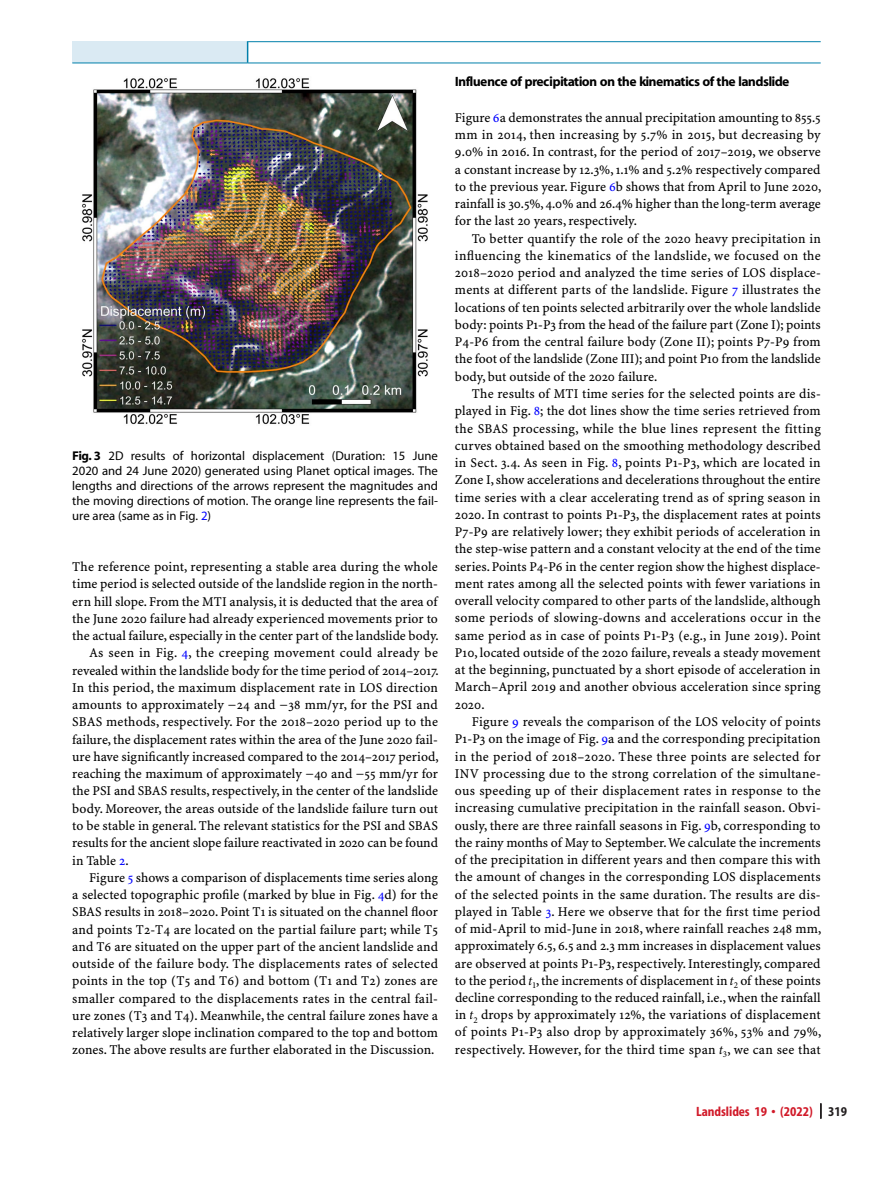
<style>
.page{position:relative;width:893px;height:1187px;background:#fff}
.page>*{position:absolute;margin:0;border:0;box-sizing:border-box;transform-origin:0 0}
.t1{font:13.5px/17.2px "S Minion Plus";letter-spacing:.005em;color:#000;text-align:justify}
.t2{font:700 13.5px "S Myriad";color:#000}
.t3{font:13.5px "S Minion Plus";letter-spacing:.025em;color:#000}
.t4{font:13.5px "Adv TT152 d 38 d 7.B";color:#d11a29}
.t5{font:12.75px/15px "S Myriad Regular 2";color:#000;text-align:justify}
.s1{font-family:"S Myriad";font-weight:700}
.s2{color:#00f}
.s3{font-family:"Minion Pro It 7"}
.s4{font-family:"Minion Pro It 8"}
.s5{font-family:"Minion Pro It 9"}
.s6{font-family:"Minion Pro It 10"}
.s7{font-family:"Adv P0005"}
.s8{font-family:"Adv TT152 d 38 d 7.B2";color:#231f20}
</style>
<div class="page">
<div style="left:72px;top:42px;width:176px;height:21px;background:#daeaf3"></div>
<svg style="left:247px;top:42px;width:1px;height:21px"></svg>
<hr style="left:72px;top:63px;width:176px;height:1px;background:#007faa">
<hr style="left:247px;top:41px;width:574px;height:1px;background:#007faa">
<hr style="left:248px;top:63px;width:573px;height:1px;background:#007faa">
<img style="left:82px;top:78px;width:346px;height:347px">
<svg style="left:821px;top:1103px;width:1px;height:15px"></svg>
<p class="t5" style="left:72px;top:449px;width:367px"><span class="s1">Fig. 3</span> 2D results of horizontal displacement (Duration: 15 June 2020 and 24 June 2020) generated using Planet optical images. The lengths and directions of the arrows represent the magnitudes and the moving directions of motion. The orange line represents the fail&shy;ure area (same as in Fig. <span class="s2">2</span>)</p>
<p class="t1" style="left:72px;top:558px;width:367px">The reference point, representing a stable area during the whole</p>
<p class="t1" style="left:72px;top:575px;width:367px">time period is selected outside of the landslide region in the north-</p>
<p class="t1" style="left:72px;top:592px;width:367px">ern hill slope. From the MTI analysis, it is deducted that the area of</p>
<p class="t1" style="left:72px;top:610px;width:367px">the June 2020 failure had already experienced movements prior to</p>
<p class="t1" style="left:72px;top:627px;width:368px">the actual failure, especially in the center part of the landslide body.</p>
<p class="t3" style="left:89px;top:645px;width:350px">As seen in Fig. <span class="s2">4</span>, the creeping movement could already be</p>
<p class="t1" style="left:72px;top:661px;width:368px">revealed within the landslide body for the time period of 2014–2017.</p>
<p class="t1" style="left:72px;top:679px;width:367px">In this period, the maximum displacement rate in LOS direction</p>
<p class="t1" style="left:72px;top:696px;width:367px">amounts to approximately −24 and −38 mm/yr, for the PSI and</p>
<p class="t1" style="left:72px;top:713px;width:367px">SBAS methods, respectively. For the 2018–2020 period up to the</p>
<p class="t1" style="left:72px;top:730px;width:367px">failure, the displacement rates within the area of the June 2020 fail-</p>
<p class="t1" style="left:72px;top:748px;width:368px">ure have significantly increased compared to the 2014–2017 period,</p>
<p class="t1" style="left:72px;top:765px;width:367px">reaching the maximum of approximately −40 and −55 mm/yr for</p>
<p class="t1" style="left:72px;top:782px;width:367px">the PSI and SBAS results, respectively, in the center of the landslide</p>
<p class="t1" style="left:72px;top:800px;width:367px">body. Moreover, the areas outside of the landslide failure turn out</p>
<p class="t1" style="left:72px;top:817px;width:367px">to be stable in general. The relevant statistics for the PSI and SBAS</p>
<p class="t1" style="left:72px;top:834px;width:367px">results for the ancient slope failure reactivated in 2020 can be found</p>
<p class="t1" style="left:72px;top:851px;width:58px">in Table <span class="s2">2</span>.</p>
<p class="t1" style="left:89px;top:869px;width:350px">Figure <span class="s2">5</span> shows a comparison of displacements time series along</p>
<p class="t1" style="left:72px;top:886px;width:367px">a selected topographic profile (marked by blue in Fig. <span class="s2">4</span>d) for the</p>
<p class="t1" style="left:72px;top:903px;width:367px">SBAS results in 2018–2020. Point T1 is situated on the channel floor</p>
<p class="t1" style="left:72px;top:920px;width:367px">and points T2-T4 are located on the partial failure part; while T5</p>
<p class="t1" style="left:72px;top:938px;width:367px">and T6 are situated on the upper part of the ancient landslide and</p>
<p class="t1" style="left:72px;top:955px;width:367px">outside of the failure body. The displacements rates of selected</p>
<p class="t1" style="left:72px;top:972px;width:367px">points in the top (T5 and T6) and bottom (T1 and T2) zones are</p>
<p class="t1" style="left:72px;top:989px;width:367px">smaller compared to the displacements rates in the central fail-</p>
<p class="t1" style="left:72px;top:1007px;width:367px">ure zones (T3 and T4). Meanwhile, the central failure zones have a</p>
<p class="t1" style="left:72px;top:1024px;width:367px">relatively larger slope inclination compared to the top and bottom</p>
<p class="t1" style="left:72px;top:1041px;width:364px">zones. The above results are further elaborated in the Discussion.</p>
<p class="t2" style="left:455px;top:74px;width:336px">Influence of precipitation on the kinematics of the landslide</p>
<p class="t1" style="left:455px;top:109px;width:368px">Figure <span class="s2">6</span>a demonstrates the annual precipitation amounting to 855.5 mm in 2014, then increasing by 5.7% in 2015, but decreasing by 9.0% in 2016. In contrast, for the period of 2017–2019, we observe a constant increase by 12.3%, 1.1% and 5.2% respectively compared to the previous year. Figure <span class="s2">6</span>b shows that from April to June 2020, rainfall is 30.5%, 4.0% and 26.4% higher than the long-term average for the last 20 years, respectively.</p>
<p class="t1" style="left:455px;top:230px;width:367px;text-indent:17px">To better quantify the role of the 2020 heavy precipitation in influencing the kinematics of the landslide, we focused on the 2018–2020 period and analyzed the time series of LOS displace&shy;ments at different parts of the landslide. Figure <span class="s2">7</span> illustrates the locations of ten points selected arbitrarily over the whole landslide body: points P1-P3 from the head of the failure part (Zone I); points P4-P6 from the central failure body (Zone II); points P7-P9 from the foot of the landslide (Zone III); and point P10 from the landslide body, but outside of the 2020 failure.</p>
<p class="t1" style="left:455px;top:385px;width:367px;text-indent:17px">The results of MTI time series for the selected points are dis&shy;played in Fig. <span class="s2">8</span>; the dot lines show the time series retrieved from the SBAS processing, while the blue lines represent the fitting curves obtained based on the smoothing methodology described in Sect. 3.4. As seen in Fig. <span class="s2">8</span>, points P1-P3, which are located in Zone I, show accelerations and decelerations throughout the entire time series with a clear accelerating trend as of spring season in 2020. In contrast to points P1-P3, the displacement rates at points P7-P9 are relatively lower; they exhibit periods of acceleration in the step-wise pattern and a constant velocity at the end of the time series. Points P4-P6 in the center region show the highest displace&shy;ment rates among all the selected points with fewer variations in overall velocity compared to other parts of the landslide, although some periods of slowing-downs and accelerations occur in the same period as in case of points P1-P3 (e.g., in June 2019). Point P10, located outside of the 2020 failure, reveals a steady movement at the beginning, punctuated by a short episode of acceleration in March–April 2019 and another obvious acceleration since spring 2020.</p>
<p class="t1" style="left:455px;top:713px;width:368px;text-indent:17px">Figure <span class="s2">9</span> reveals the comparison of the LOS velocity of points P1-P3 on the image of Fig. <span class="s2">9</span>a and the corresponding precipitation in the period of 2018–2020. These three points are selected for INV processing due to the strong correlation of the simultane&shy;ous speeding up of their displacement rates in response to the increasing cumulative precipitation in the rainfall season. Obvi&shy;ously, there are three rainfall seasons in Fig. <span class="s2">9</span>b, corresponding to the rainy months of May to September. We calculate the increments of the precipitation in different years and then compare this with the amount of changes in the corresponding LOS displacements of the selected points in the same duration. The results are dis&shy;played in Table <span class="s2">3</span>. Here we observe that for the first time period of mid-April to mid-June in 2018, where rainfall reaches 248 mm, approximately 6.5, 6.5 and 2.3 mm increases in displacement values are observed at points P1-P3, respectively. Interestingly, compared to the period <span class="s3">t</span><sub>1</sub>, the increments of displacement in <span class="s4">t</span><sub>2</sub> of these points decline corresponding to the reduced rainfall, i.e., when the rainfall in <span class="s5">t</span><sub>2</sub> drops by approximately 12%, the variations of displacement of points P1-P3 also drop by approximately 36%, 53% and 79%, respectively. However, for the third time span <span class="s6">t</span><sub>3</sub>, we can see that</p>
<p class="t4" style="left:696px;top:1106px;width:153px">Landslides 19 <span class="s7">&amp;</span> (2022) <span class="s8">319</span></p>
</div>
